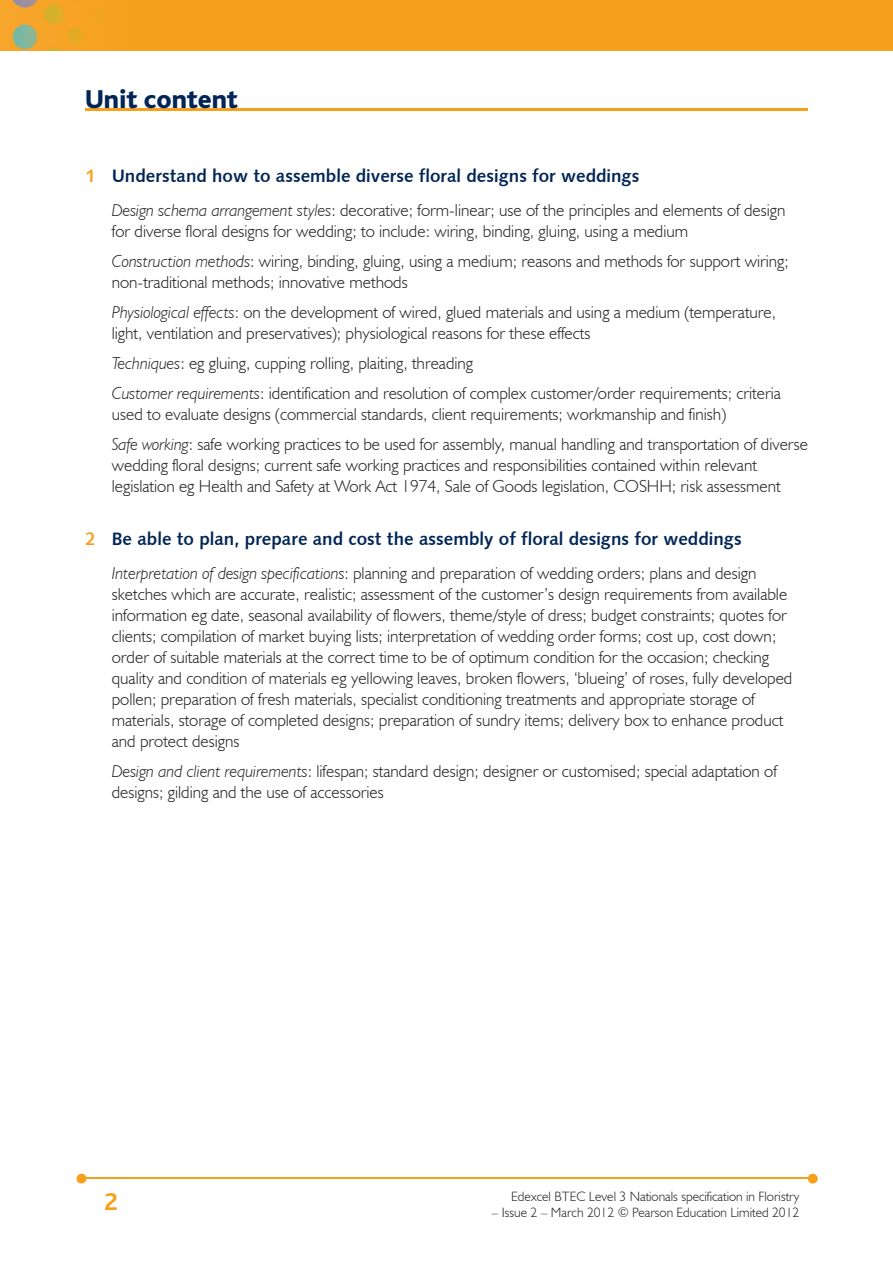
<style>
.page{position:relative;width:893px;height:1263px;background:#fff}
.page>*{position:absolute;margin:0;border:0;box-sizing:border-box;transform-origin:0 0}
.t1{font:800 27px "Bliss";color:#002556}
.t2{font:700 25.5px "Bliss";color:#f6a01b}
.t3{font:18px "Humanist 531 BT Bold A";color:#002556}
.t4{font:300 17.25px/21px "Humanist 521 BT";color:#231f20}
.t5{font:300 13.5px "Humanist 521 BT";color:#231f20}
.s1{color:#f6a01b}
.s2{font-style:italic}
</style>
<div class="page">
<img style="left:0;top:0;width:893px;height:51px">
<hr style="left:82px;top:1178px;width:728px;height:1px;background:#f6a01b">
<svg style="left:808px;top:1174px;width:10px;height:9px"></svg>
<svg style="left:77px;top:1174px;width:9px;height:9px"></svg>
<hr style="left:85px;top:108px;width:723px;height:2px;background:#f6a01b">
<h1 class="t1" style="left:85px;top:85px;width:154px">Unit content</h1>
<p class="t3" style="left:85px;top:164px;width:556px"><span class="s1">1</span> Understand how to assemble diverse floral designs for weddings</p>
<p class="t4" style="left:112px;top:199px;width:675px"><span class="s2">Design schema arrangement styles</span>: decorative; form-linear; use of the principles and elements of design for diverse floral designs for wedding; to include: wiring, binding, gluing, using a medium</p>
<p class="t4" style="left:112px;top:250px;width:678px"><span class="s2">Construction methods</span>: wiring, binding, gluing, using a medium; reasons and methods for support wiring; non-traditional methods; innovative methods</p>
<p class="t4" style="left:112px;top:301px;width:666px"><span class="s2">Physiological effects</span>: on the development of wired, glued materials and using a medium (temperature, light, ventilation and preservatives); physiological reasons for these effects</p>
<p class="t4" style="left:112px;top:348px;width:671px;line-height:30px"><span class="s2">Techniques</span>: eg gluing, cupping rolling, plaiting, threading<br><span class="s2">Customer requirements</span>: identification and resolution of complex customer/order requirements; criteria</p>
<p class="t4" style="left:112px;top:399px;width:698px;line-height:30px">used to evaluate designs (commercial standards, client requirements; workmanship and finish)<br><span class="s2">Safe working</span>: safe working practices to be used for assembly, manual handling and transportation of diverse</p>
<p class="t4" style="left:112px;top:454px;width:670px">wedding floral designs; current safe working practices and responsibilities contained within relevant legislation eg Health and Safety at Work Act 1974, Sale of Goods legislation, COSHH; risk assessment</p>
<p class="t3" style="left:85px;top:527px;width:658px"><span class="s1">2</span> Be able to plan, prepare and cost the assembly of floral designs for weddings</p>
<p class="t4" style="left:112px;top:562px;width:682px"><span class="s2">Interpretation of design specifications</span>: planning and preparation of wedding orders; plans and design sketches which are accurate, realistic; assessment of the customer’s design requirements from available information eg date, seasonal availability of flowers, theme/style of dress; budget constraints; quotes for clients; compilation of market buying lists; interpretation of wedding order forms; cost up, cost down; order of suitable materials at the correct time to be of optimum condition for the occasion; checking quality and condition of materials eg yellowing leaves, broken flowers, ‘blueing’ of roses, fully developed pollen; preparation of fresh materials, specialist conditioning treatments and appropriate storage of materials, storage of completed designs; preparation of sundry items; delivery box to enhance product and protect designs</p>
<p class="t4" style="left:112px;top:760px;width:667px"><span class="s2">Design and client requirements</span>: lifespan; standard design; designer or customised; special adaptation of designs; gilding and the use of accessories</p>
<h2 class="t2" style="left:104px;top:1188px;width:15px">2</h2>
<p class="t5" style="left:511px;top:1188px;width:290px">Edexcel BTEC Level 3 Nationals specification in Floristry</p>
<p class="t5" style="left:492px;top:1204px;width:309px">– Issue 2 – March 2012 © Pearson Education Limited 2012</p>
</div>
